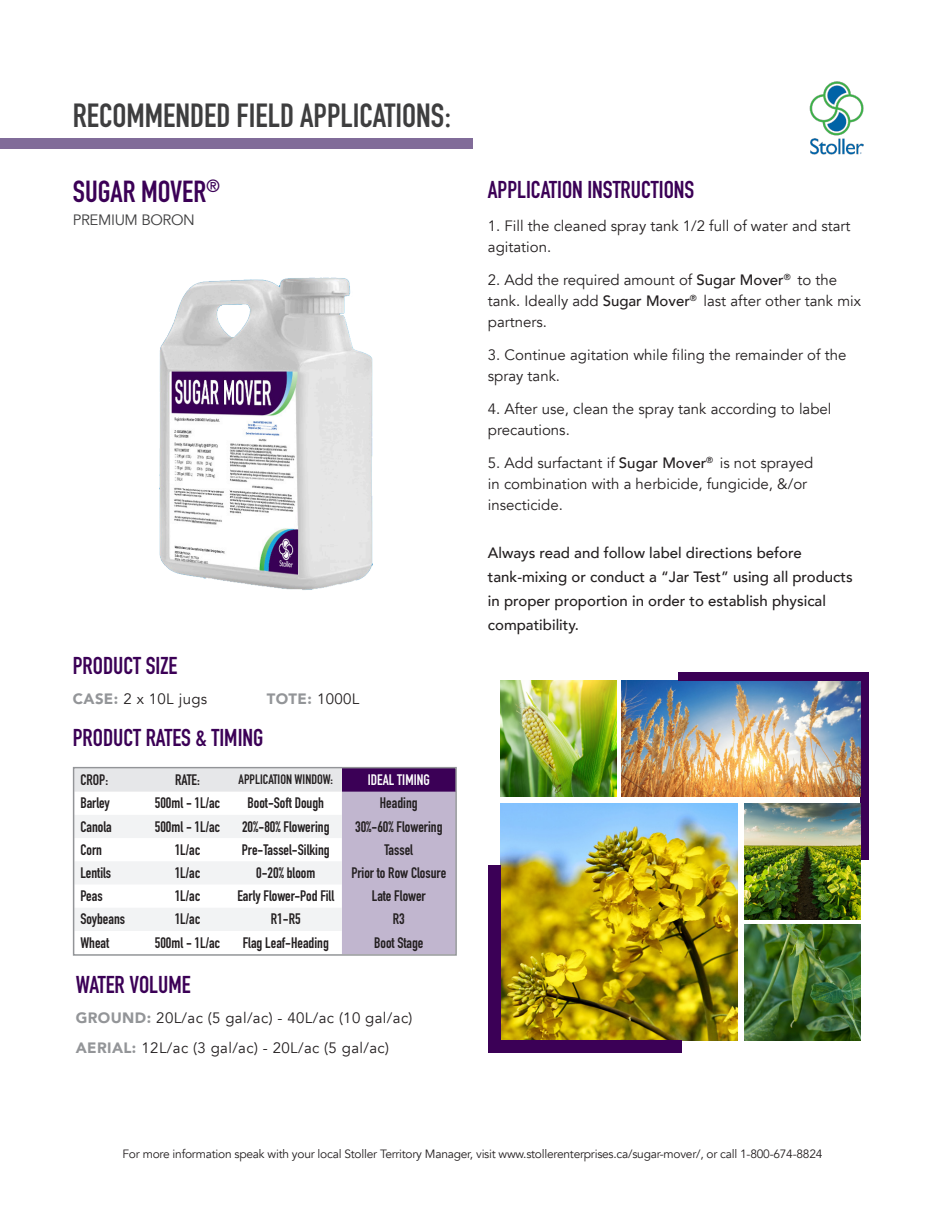
<style>
.page{position:relative;width:945px;height:1215px;background:#fff}
.page>*{position:absolute;margin:0;border:0;box-sizing:border-box;transform-origin:0 0}
.t1{font:700 33px "DIN Condensed";color:#3e3e3f}
.t2{font:700 30px "DIN Condensed";color:#3b0056}
.t3{font:700 24px "DIN Condensed";color:#3b0056}
.t4{font:15px/21px "Avenir";color:#231f20}
.t5{font:700 15px "DIN Condensed";color:#231f20}
.t6{font:500 15px/24px "Avenir";color:#231f20}
.t7{font:15px "Avenir";letter-spacing:.025em;color:#231f20}
.t8{font:15px "Avenir";letter-spacing:-.025em;color:#3e3e3f}
.t9{font:700 15px "DIN Condensed";color:#fff}
.t10{font:900 15px "Avenir";color:#939598}
.t11{font:700 13.5px "DIN Condensed";color:#231f20}
.t12{font:12px "Avenir";letter-spacing:-.02em;color:#231f20}
.s1{font-family:"Minion Pro";font-weight:400}
.s2{font-weight:900;color:#939598}
.s3{font-weight:400;color:#231f20}
.s4{font-weight:500}
</style>
<div class="page">
<img style="left:159px;top:277px;width:214px;height:313px">
<img style="left:809px;top:81px;width:55px;height:74px">
<svg style="left:76px;top:770px;width:378px;height:183px"></svg>
<div style="left:73px;top:767px;width:384px;height:189px;border:2px solid #939598"></div>
<div style="left:860px;top:672px;width:9px;height:187px;background:#3b0056"></div>
<img style="left:500px;top:803px;width:238px;height:238px">
<img style="left:744px;top:803px;width:116px;height:116px">
<img style="left:744px;top:925px;width:116px;height:116px">
<img style="left:500px;top:681px;width:116px;height:116px">
<img style="left:622px;top:681px;width:238px;height:116px">
<div style="left:678px;top:672px;width:182px;height:9px;background:#3b0056"></div>
<div style="left:488px;top:866px;width:12px;height:187px;background:#3b0056"></div>
<div style="left:499px;top:1041px;width:182px;height:12px;background:#3b0056"></div>
<div style="left:0;top:138px;width:472px;height:10px;background:#816c99"></div>
<p class="t1" style="left:73px;top:93px;width:380px">RECOMMENDED FIELD APPLICATIONS<span class="s1">:</span></p>
<p class="t2" style="left:73px;top:172px;width:149px">SUGAR MOVER<sup>®</sup></p>
<p class="t8" style="left:73px;top:211px;width:124px">PREMIUM BORON</p>
<p class="t3" style="left:73px;top:649px;width:106px">PRODUCT SIZE</p>
<p class="t4" style="left:73px;top:689px;width:136px"><span class="s2">CASE:</span> 2 x 10L jugs</p>
<p class="t10" style="left:267px;top:686px;width:94px">TOTE: <span class="s3">1000L</span></p>
<p class="t3" style="left:73px;top:722px;width:192px">PRODUCT RATES &amp; TIMING</p>
<p class="t5" style="left:80px;top:770px;width:29px">CROP:</p>
<p class="t5" style="left:175px;top:770px;width:26px">RATE:</p>
<p class="t11" style="left:239px;top:770px;width:96px">APPLICATION WINDOW:</p>
<p class="t9" style="left:368px;top:770px;width:63px">IDEAL TIMING</p>
<p class="t5" style="left:80px;top:793px;width:31px">Barley</p>
<p class="t5" style="left:155px;top:793px;width:67px">500ml - 1L/ac</p>
<p class="t5" style="left:247px;top:793px;width:78px">Boot-Soft Dough</p>
<p class="t5" style="left:380px;top:793px;width:39px">Heading</p>
<p class="t5" style="left:80px;top:816px;width:33px">Canola</p>
<p class="t5" style="left:155px;top:816px;width:67px">500ml - 1L/ac</p>
<p class="t5" style="left:242px;top:816px;width:89px">20%-80% Flowering</p>
<p class="t5" style="left:355px;top:816px;width:89px">30%-60% Flowering</p>
<p class="t5" style="left:80px;top:839px;width:23px">Corn</p>
<p class="t5" style="left:175px;top:839px;width:27px">1L/ac</p>
<p class="t5" style="left:242px;top:839px;width:89px">Pre-Tassel-Silking</p>
<p class="t5" style="left:385px;top:839px;width:30px">Tassel</p>
<p class="t5" style="left:80px;top:863px;width:32px">Lentils</p>
<p class="t5" style="left:175px;top:863px;width:27px">1L/ac</p>
<p class="t5" style="left:256px;top:863px;width:61px">0-20% bloom</p>
<p class="t5" style="left:351px;top:863px;width:96px">Prior to Row Closure</p>
<p class="t5" style="left:80px;top:886px;width:24px">Peas</p>
<p class="t5" style="left:175px;top:886px;width:27px">1L/ac</p>
<p class="t5" style="left:237px;top:886px;width:98px">Early Flower-Pod Fill</p>
<p class="t5" style="left:372px;top:886px;width:55px">Late Flower</p>
<p class="t5" style="left:80px;top:909px;width:46px">Soybeans</p>
<p class="t5" style="left:175px;top:909px;width:27px">1L/ac</p>
<p class="t5" style="left:271px;top:909px;width:31px">R1-R5</p>
<p class="t5" style="left:393px;top:909px;width:13px">R3</p>
<p class="t5" style="left:80px;top:932px;width:30px">Wheat</p>
<p class="t5" style="left:155px;top:932px;width:67px">500ml - 1L/ac</p>
<p class="t5" style="left:243px;top:932px;width:88px">Flag Leaf-Heading</p>
<p class="t5" style="left:374px;top:932px;width:51px">Boot Stage</p>
<p class="t3" style="left:76px;top:968px;width:116px">WATER VOLUME</p>
<p class="t7" style="left:76px;top:1009px;width:338px"><span class="s2">GROUND:</span> 20L/ac (5 gal/ac) - 40L/ac (10 gal/ac)</p>
<p class="t7" style="left:76px;top:1039px;width:315px"><span class="s2">AERIAL:</span> 12L/ac (3 gal/ac) - 20L/ac (5 gal/ac)</p>
<p class="t3" style="left:488px;top:173px;width:208px">APPLICATION INSTRUCTIONS</p>
<p class="t4" style="left:488px;top:216px;width:364px">1. Fill the cleaned spray tank 1/2 full of water and start agitation.</p>
<p class="t4" style="left:488px;top:270px;width:375px">2. Add the required amount of <span class="s4">Sugar Mover</span><sup>®</sup> to the tank. Ideally add <span class="s4">Sugar Mover</span><sup>®</sup> last after other tank mix partners.</p>
<p class="t4" style="left:488px;top:345px;width:360px">3. Continue agitation while filing the remainder of the spray tank.</p>
<p class="t4" style="left:488px;top:399px;width:345px">4. After use, clean the spray tank according to label precautions.</p>
<p class="t4" style="left:488px;top:453px;width:327px">5. Add surfactant if <span class="s4">Sugar Mover</span><sup>®</sup> is not sprayed in combination with a herbicide, fungicide, &amp;/or insecticide.</p>
<p class="t6" style="left:488px;top:540px;width:315px">Always read and follow label directions before</p>
<p class="t6" style="left:488px;top:564px;width:366px">tank-mixing or conduct a “Jar Test” using all products in proper proportion in order to establish physical compatibility.</p>
<p class="t12" style="left:123px;top:1146px;width:701px">For more information speak with your local Stoller Territory Manager, visit www.stollerenterprises.ca/sugar-mover/, or call 1-800-674-8824</p>
</div>
